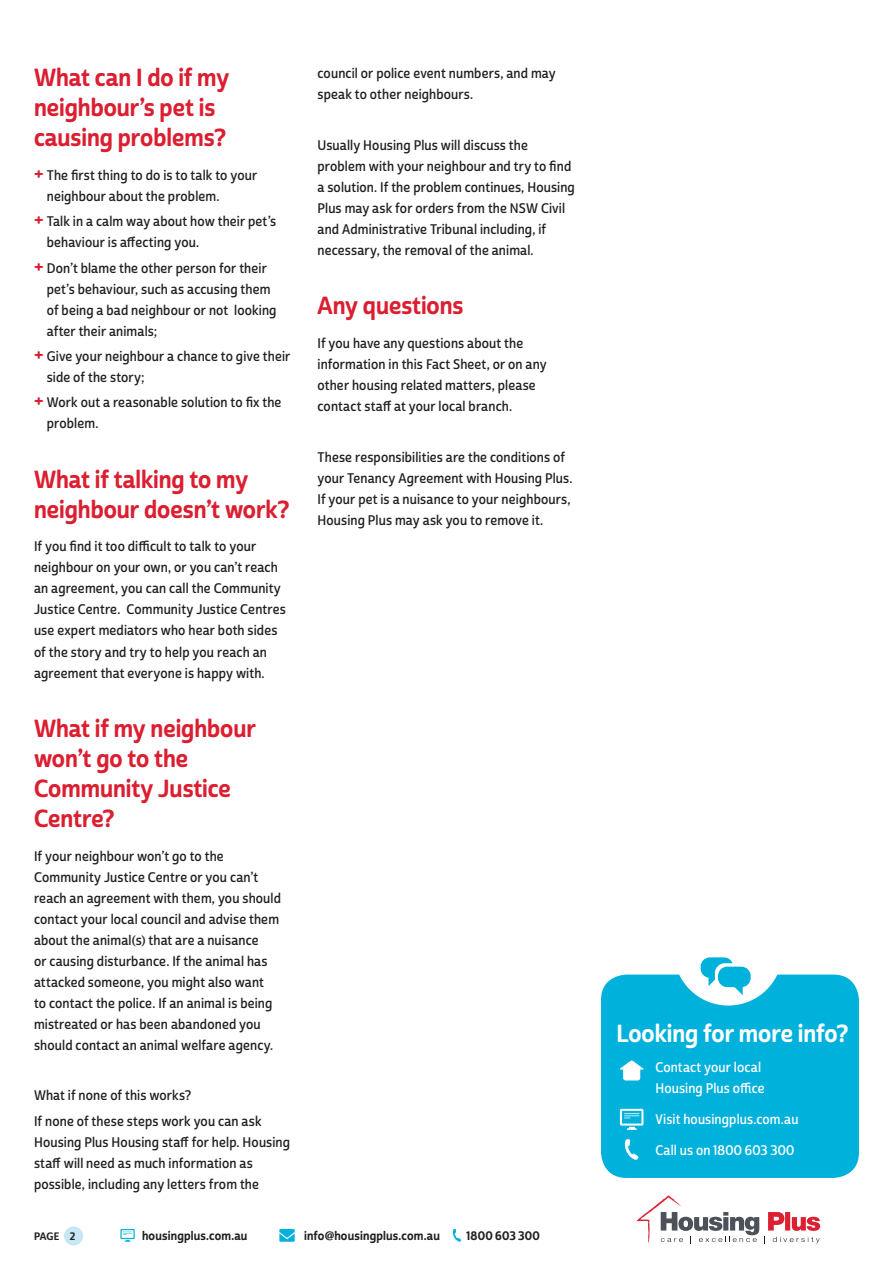
<style>
.page{position:relative;width:893px;height:1263px;background:#fff}
.page>*{position:absolute;margin:0;border:0;box-sizing:border-box;transform-origin:0 0}
.HEADING_2{font:24px/30px "Cabrito Sans Con Bol";color:#db1e30}
.t1{font:24px "Cabrito Sans Con Bol";color:#fff}
.BODY{font:13.5px/21px "Cabrito Sans Con Dem";letter-spacing:.01em;color:#231f20}
.t2{font:13.5px/21px "Cabrito Sans Con Dem";letter-spacing:.01em;color:#fff}
.t3{font:12px "Cabrito Sans Con Bol";letter-spacing:.015em;color:#231f20}
.t4{font:10.5px "Cabrito Sans Con Bol";color:#231f20}
.s1{font-family:"Cabrito Sans Ext Ex B";font-size:18px;color:#db1e30}
</style>
<div class="page">
<div style="left:601px;top:974px;width:258px;height:204px;background:#00b1dc;border-radius:26px"></div>
<div style="left:674px;top:897px;width:109px;height:108px;background:#fff;border-radius:50%"></div>
<div style="left:718px;top:967px;width:33px;height:20px;background:#00b1dc;border-radius:9px"></div>
<svg style="left:701px;top:957px;width:42px;height:38px"></svg>
<svg style="left:620px;top:1060px;width:24px;height:20px"></svg>
<svg style="left:624px;top:1139px;width:15px;height:21px"></svg>
<svg style="left:620px;top:1109px;width:23px;height:21px"></svg>
<div style="left:64px;top:1226px;width:19px;height:19px;background:#c6e8f5;border-radius:50%"></div>
<svg style="left:452px;top:1229px;width:9px;height:13px"></svg>
<svg style="left:120px;top:1229px;width:15px;height:13px"></svg>
<svg style="left:279px;top:1229px;width:16px;height:13px"></svg>
<svg style="left:637px;top:1195px;width:183px;height:48px"></svg>
<p class="HEADING_2" style="left:34px;top:63px;width:197px">What can I do if my neighbour’s pet is causing problems?</p>
<p class="BODY" style="left:47px;top:165px;width:212px;text-indent:-13px"><span class="s1">+</span> The first thing to do is to talk to your neighbour about the problem.</p>
<p class="BODY" style="left:47px;top:211px;width:231px;text-indent:-13px"><span class="s1">+</span> Talk in a calm way about how their pet’s behaviour is affecting you.</p>
<p class="BODY" style="left:47px;top:258px;width:231px;text-indent:-13px"><span class="s1">+</span> Don’t blame the other person for their pet’s behaviour, such as accusing them of being a bad neighbour or not looking after their animals;</p>
<p class="BODY" style="left:47px;top:346px;width:245px;text-indent:-13px"><span class="s1">+</span> Give your neighbour a chance to give their side of the story;</p>
<p class="BODY" style="left:47px;top:392px;width:236px;text-indent:-13px"><span class="s1">+</span> Work out a reasonable solution to fix the problem.</p>
<p class="HEADING_2" style="left:34px;top:465px;width:257px">What if talking to my neighbour doesn’t work?</p>
<p class="BODY" style="left:34px;top:537px;width:253px">If you find it too difficult to talk to your neighbour on your own, or you can’t reach an agreement, you can call the Community Justice Centre. Community Justice Centres use expert mediators who hear both sides of the story and try to help you reach an agreement that everyone is happy with.</p>
<p class="HEADING_2" style="left:34px;top:714px;width:223px">What if my neighbour won’t go to the<br>Community Justice<br>Centre?</p>
<p class="BODY" style="left:34px;top:846px;width:249px">If your neighbour won’t go to the Community Justice Centre or you can’t reach an agreement with them, you should contact your local council and advise them about the animal(s) that are a nuisance<br>or causing disturbance. If the animal has attacked someone, you might also want<br>to contact the police. If an animal is being mistreated or has been abandoned you should contact an animal welfare agency.</p>
<p class="BODY" style="left:34px;top:1085px;width:159px">What if none of this works?</p>
<p class="BODY" style="left:34px;top:1111px;width:258px">If none of these steps work you can ask Housing Plus Housing staff for help. Housing staff will need as much information as possible, including any letters from the</p>
<p class="BODY" style="left:317px;top:63px;width:240px">council or police event numbers, and may speak to other neighbours.</p>
<p class="BODY" style="left:317px;top:135px;width:259px">Usually Housing Plus will discuss the problem with your neighbour and try to find a solution. If the problem continues, Housing Plus may ask for orders from the NSW Civil and Administrative Tribunal including, if necessary, the removal of the animal.</p>
<p class="HEADING_2" style="left:317px;top:291px;width:147px">Any questions</p>
<p class="BODY" style="left:317px;top:333px;width:231px">If you have any questions about the information in this Fact Sheet, or on any other housing related matters, please contact staff at your local branch.</p>
<p class="BODY" style="left:317px;top:447px;width:257px">These responsibilities are the conditions of your Tenancy Agreement with Housing Plus.<br>If your pet is a nuisance to your neighbours, Housing Plus may ask you to remove it.</p>
<p class="t4" style="left:34px;top:1229px;width:43px">PAGE 2</p>
<p class="t3" style="left:142px;top:1228px;width:107px">housingplus.com.au</p>
<p class="t3" style="left:304px;top:1228px;width:137px">info@housingplus.com.au</p>
<p class="t3" style="left:467px;top:1228px;width:75px">1800 603 300</p>
<h1 class="t1" style="left:616px;top:1019px;width:234px">Looking for more info?</h1>
<p class="t2" style="left:655px;top:1057px;width:111px">Contact your local<br>Housing Plus office</p>
<p class="t2" style="left:655px;top:1109px;width:145px">Visit housingplus.com.au</p>
<p class="t2" style="left:655px;top:1140px;width:140px">Call us on 1800 603 300</p>
</div>
